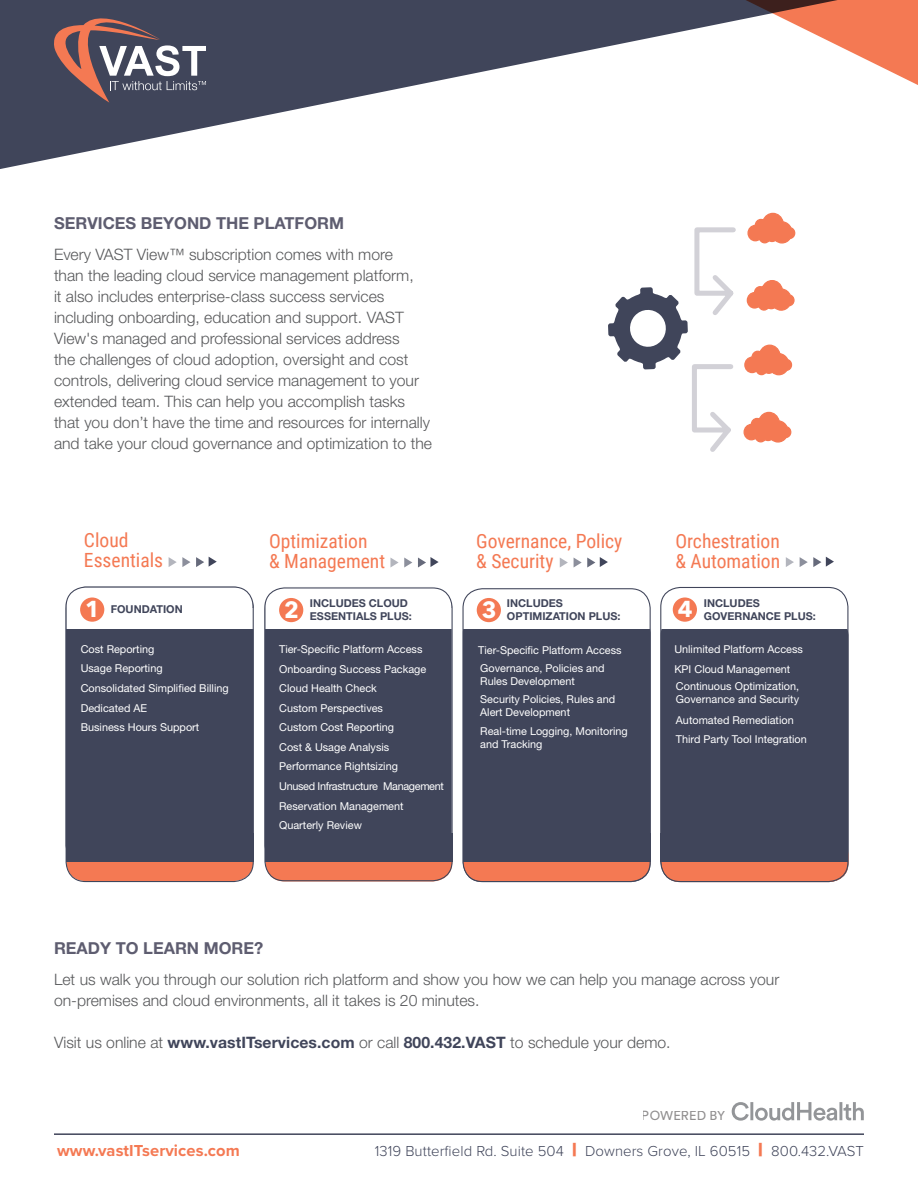
<style>
.page{position:relative;width:918px;height:1188px;background:#fff}
.page>*{position:absolute;margin:0;border:0;box-sizing:border-box;transform-origin:0 0}
.t1{font:700 22.95px "Avenir Next";color:#fff}
.t2{font:19.5px "Roboto Condensed";color:#f47953}
.t3{font:700 16.5px "Helvetica Neue";color:#5e5d70}
.t4{font:700 16.5px "Proxima Nova";letter-spacing:.005em;color:#f47953}
.t5{font:300 15.75px/21px "Helvetica Neue";color:#57585a}
.t6{font:300 15px "Proxima Nova";letter-spacing:.005em;color:#40455a}
.t7{font:13.05px "Circular Std";color:#231f20}
.t8{font:10.8px/19.5px "Helvetica Neue";color:#fff}
.t9{font:700 10.8px "Helvetica Neue";color:#40455a}
.t10{font:10.8px "Helvetica Neue";letter-spacing:-.03em;color:#fff}
.s1{font-weight:700;color:#40455a}
.s2{font-family:"Helvetica Neue";font-weight:900;font-size:18px;color:#f47953}
</style>
<div class="page">
<svg style="left:732px;top:1102px;width:132px;height:19px"></svg>
<hr style="left:54px;top:1134px;width:810px;height:1px;background:#40455a">
<svg style="left:0;top:0;width:718px;height:169px;fill:#40455a"></svg>
<svg style="left:718px;top:0;width:200px;height:85px"></svg>
<svg style="left:51px;top:4px;width:155px;height:99px;background:#6a5e6a"></svg>
<svg style="left:608px;top:212px;width:188px;height:240px"></svg>
<div style="left:66px;top:587px;width:187px;height:278px;background:#40455a;border-radius:20px"></div>
<div style="left:265px;top:587px;width:187px;height:278px;background:#40455a;border-radius:20px"></div>
<div style="left:661px;top:616px;width:188px;height:266px;background:#40455a;border-radius:20px"></div>
<div style="left:463px;top:614px;width:188px;height:268px;background:#40455a;border-radius:20px"></div>
<div style="left:66px;top:587px;width:187px;height:32px;background:#fff;border-radius:14px"></div>
<div style="left:66px;top:608px;width:187px;height:21px;background:#fff"></div>
<div style="left:265px;top:835px;width:187px;height:46px;background:#f47953;border-radius:20px"></div>
<div style="left:264px;top:587px;width:188px;height:32px;background:#fff;border-radius:14px"></div>
<div style="left:265px;top:608px;width:187px;height:20px;background:#fff"></div>
<div style="left:462px;top:609px;width:187px;height:20px;background:#fff"></div>
<div style="left:661px;top:609px;width:187px;height:20px;background:#fff"></div>
<div style="left:80px;top:597px;width:24px;height:25px;background:#f47953;border-radius:50%"></div>
<div style="left:279px;top:598px;width:24px;height:24px;background:#f47953;border-radius:50%"></div>
<div style="left:477px;top:598px;width:24px;height:24px;background:#f47953;border-radius:50%"></div>
<div style="left:673px;top:597px;width:24px;height:25px;background:#f47953;border-radius:50%"></div>
<svg style="left:169px;top:557px;width:48px;height:10px"></svg>
<svg style="left:418px;top:557px;width:21px;height:11px"></svg>
<svg style="left:390px;top:558px;width:22px;height:10px"></svg>
<svg style="left:574px;top:557px;width:34px;height:11px"></svg>
<svg style="left:560px;top:558px;width:8px;height:9px"></svg>
<svg style="left:800px;top:557px;width:34px;height:10px"></svg>
<svg style="left:786px;top:557px;width:8px;height:10px"></svg>
<div style="left:265px;top:834px;width:187px;height:28px;background:#40455a"></div>
<div style="left:66px;top:834px;width:187px;height:47px;background:#f47953;border-radius:20px"></div>
<div style="left:66px;top:834px;width:187px;height:28px;background:#40455a"></div>
<div style="left:463px;top:835px;width:187px;height:46px;background:#f47953;border-radius:20px"></div>
<div style="left:463px;top:834px;width:187px;height:28px;background:#40455a"></div>
<div style="left:661px;top:836px;width:187px;height:46px;background:#f47953;border-radius:20px"></div>
<div style="left:661px;top:834px;width:187px;height:28px;background:#40455a"></div>
<div style="left:264px;top:587px;width:189px;height:294px;border:1px solid #40455a;border-radius:20px"></div>
<div style="left:66px;top:587px;width:188px;height:295px;border:1px solid #40455a;border-radius:20px"></div>
<div style="left:660px;top:587px;width:188px;height:295px;border:1px solid #40455a;border-radius:20px"></div>
<div style="left:462px;top:588px;width:189px;height:294px;border:1px solid #40455a;border-radius:20px"></div>
<p class="t3" style="left:54px;top:213px;width:292px">SERVICES BEYOND THE PLATFORM</p>
<p class="t5" style="left:54px;top:244px;width:379px">Every VAST View™ subscription comes with more<br>than the leading cloud service management platform,<br>it also includes enterprise-class success services including onboarding, education and support. VAST View's managed and professional services address<br>the challenges of cloud adoption, oversight and cost controls, delivering cloud service management to your extended team. This can help you accomplish tasks that you don’t have the time and resources for internally and take your cloud governance and optimization to the</p>
<p class="t2" style="left:84px;top:527px;width:46px">Cloud</p>
<p class="t2" style="left:84px;top:546px;width:81px">Essentials</p>
<p class="t2" style="left:269px;top:528px;width:100px">Optimization</p>
<p class="t2" style="left:269px;top:547px;width:118px">&amp; Management</p>
<p class="t2" style="left:476px;top:528px;width:148px">Governance, Policy</p>
<p class="t2" style="left:476px;top:547px;width:79px">&amp; Security</p>
<p class="t2" style="left:675px;top:528px;width:106px">Orchestration</p>
<p class="t2" style="left:675px;top:547px;width:106px">&amp; Automation</p>
<p class="t9" style="left:507px;top:596px;width:57px">INCLUDES</p>
<p class="t9" style="left:507px;top:609px;width:115px">OPTIMIZATION PLUS:</p>
<p class="t9" style="left:704px;top:596px;width:57px">INCLUDES</p>
<p class="t9" style="left:310px;top:597px;width:100px">INCLUDES CLOUD</p>
<p class="t9" style="left:310px;top:610px;width:103px">ESSENTIALS PLUS:</p>
<p class="t1" style="left:85px;top:590px;width:16px">1</p>
<p class="t1" style="left:284px;top:590px;width:16px">2</p>
<p class="t1" style="left:482px;top:590px;width:16px">3</p>
<p class="t1" style="left:678px;top:590px;width:16px">4</p>
<p class="t9" style="left:704px;top:609px;width:113px">GOVERNANCE PLUS:</p>
<p class="t9" style="left:111px;top:603px;width:74px">FOUNDATION</p>
<p class="t8" style="left:81px;top:639px;width:150px">Cost Reporting<br>Usage Reporting<br>Consolidated Simplified Billing<br>Dedicated AE</p>
<p class="t8" style="left:81px;top:717px;width:120px">Business Hours Support</p>
<p class="t8" style="left:279px;top:639px;width:145px">Tier-Specific Platform Access</p>
<p class="t8" style="left:279px;top:659px;width:149px">Onboarding Success Package</p>
<p class="t8" style="left:279px;top:678px;width:99px">Cloud Health Check</p>
<p class="t8" style="left:279px;top:698px;width:105px">Custom Perspectives</p>
<p class="t8" style="left:279px;top:718px;width:116px">Custom Cost Reporting</p>
<p class="t8" style="left:279px;top:737px;width:112px">Cost &amp; Usage Analysis</p>
<p class="t8" style="left:279px;top:757px;width:120px">Performance Rightsizing</p>
<p class="t10" style="left:279px;top:780px;width:166px">Unused Infrastructure Management</p>
<p class="t8" style="left:279px;top:796px;width:126px">Reservation Management</p>
<p class="t8" style="left:279px;top:815px;width:84px">Quarterly Review</p>
<p class="t8" style="left:478px;top:640px;width:145px">Tier-Specific Platform Access</p>
<p class="t8" style="left:480px;top:658px;width:126px">Governance, Policies and</p>
<p class="t8" style="left:480px;top:671px;width:96px">Rules Development</p>
<p class="t8" style="left:480px;top:689px;width:136px">Security Policies, Rules and</p>
<p class="t8" style="left:480px;top:702px;width:91px">Alert Development</p>
<p class="t8" style="left:480px;top:721px;width:149px">Real-time Logging, Monitoring</p>
<p class="t8" style="left:480px;top:734px;width:64px">and Tracking</p>
<p class="t8" style="left:674px;top:639px;width:130px">Unlimited Platform Access</p>
<p class="t8" style="left:674px;top:659px;width:118px">KPI Cloud Management</p>
<p class="t8" style="left:676px;top:677px;width:125px">Continuous Optimization,</p>
<p class="t8" style="left:676px;top:690px;width:125px">Governance and Security</p>
<p class="t8" style="left:676px;top:710px;width:119px">Automated Remediation</p>
<p class="t8" style="left:676px;top:729px;width:132px">Third Party Tool Integration</p>
<p class="t3" style="left:54px;top:937px;width:211px">READY TO LEARN MORE?</p>
<p class="t5" style="left:54px;top:969px;width:727px">Let us walk you through our solution rich platform and show you how we can help you manage across your</p>
<p class="t5" style="left:54px;top:990px;width:427px">on-premises and cloud environments, all it takes is 20 minutes.</p>
<p class="t5" style="left:54px;top:1032px;width:618px">Visit us online at <span class="s1">www.vastITservices.com</span> or call <span class="s1">800.432.VAST</span> to schedule your demo.</p>
<p class="t7" style="left:642px;top:1108px;width:85px">POWERED BY</p>
<p class="t4" style="left:57px;top:1138px;width:184px">www.vastITservices.com</p>
<p class="t6" style="left:375px;top:1140px;width:491px">1319 Butterfield Rd. Suite 504 <span class="s2">|</span> Downers Grove, IL 60515 <span class="s2">|</span> 800.432.VAST</p>
</div>
